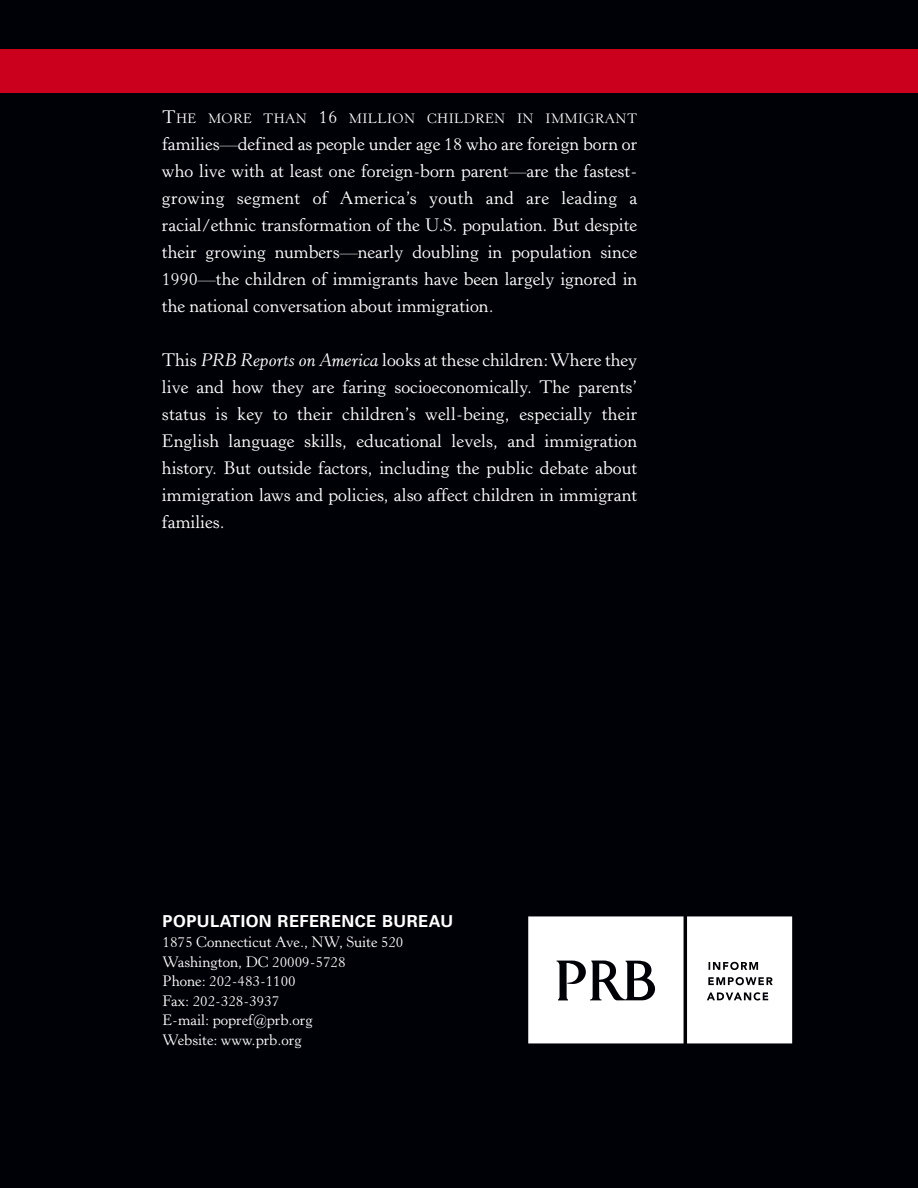
<style>
.page{position:relative;width:918px;height:1188px;background:#000106}
.page>*{position:absolute;margin:0;border:0;box-sizing:border-box;transform-origin:0 0}
.t1{font:18px/27px "Horley Old Style";color:#fff;text-align:justify}
.t2{font:700 16.5px "Univers";letter-spacing:.025em;color:#fff}
.t3{font:15px/19.5px "Horley Old Style";color:#fff}
.t4{font:13.5px "Horley Old Style";letter-spacing:.025em;color:#fff}
.s1{font-size:18px}
.s2{font-style:italic}
</style>
<div class="page">
<div style="left:0;top:49px;width:918px;height:44px;background:#ca001d"></div>
<svg style="left:528px;top:916px;width:264px;height:127px;background:#ebebeb"></svg>
<p class="t4" style="left:162px;top:113px;width:477px"><span class="s1">T</span>HE MORE THAN <span class="s1">16</span> MILLION CHILDREN IN IMMIGRANT</p>
<p class="t1" style="left:162px;top:131px;width:477px">families—defined as people under age 18 who are foreign born or who live with at least one foreign-born parent—are the fastest&shy;growing segment of America’s youth and are leading a racial/ethnic transformation of the U.S. population. But despite their growing numbers—nearly doubling in population since 1990—the children of immigrants have been largely ignored in the national conversation about immigration.</p>
<p class="t1" style="left:162px;top:347px;width:477px">This <span class="s2">PRB Reports on America</span> looks at these children:Where they live and how they are faring socioeconomically. The parents’ status is key to their children’s well-being, especially their English language skills, educational levels, and immigration history. But outside factors, including the public debate about immigration laws and policies, also affect children in immigrant families.</p>
<p class="t2" style="left:163px;top:916px;width:292px">POPULATION REFERENCE BUREAU</p>
<p class="t3" style="left:163px;top:934px;width:242px">1875 Connecticut Ave., NW, Suite 520<br>Washington, DC 20009-5728<br>Phone: 202-483-1100<br>Fax: 202-328-3937<br>E-mail: popref@prb.org<br>Website: www.prb.org</p>
</div>
